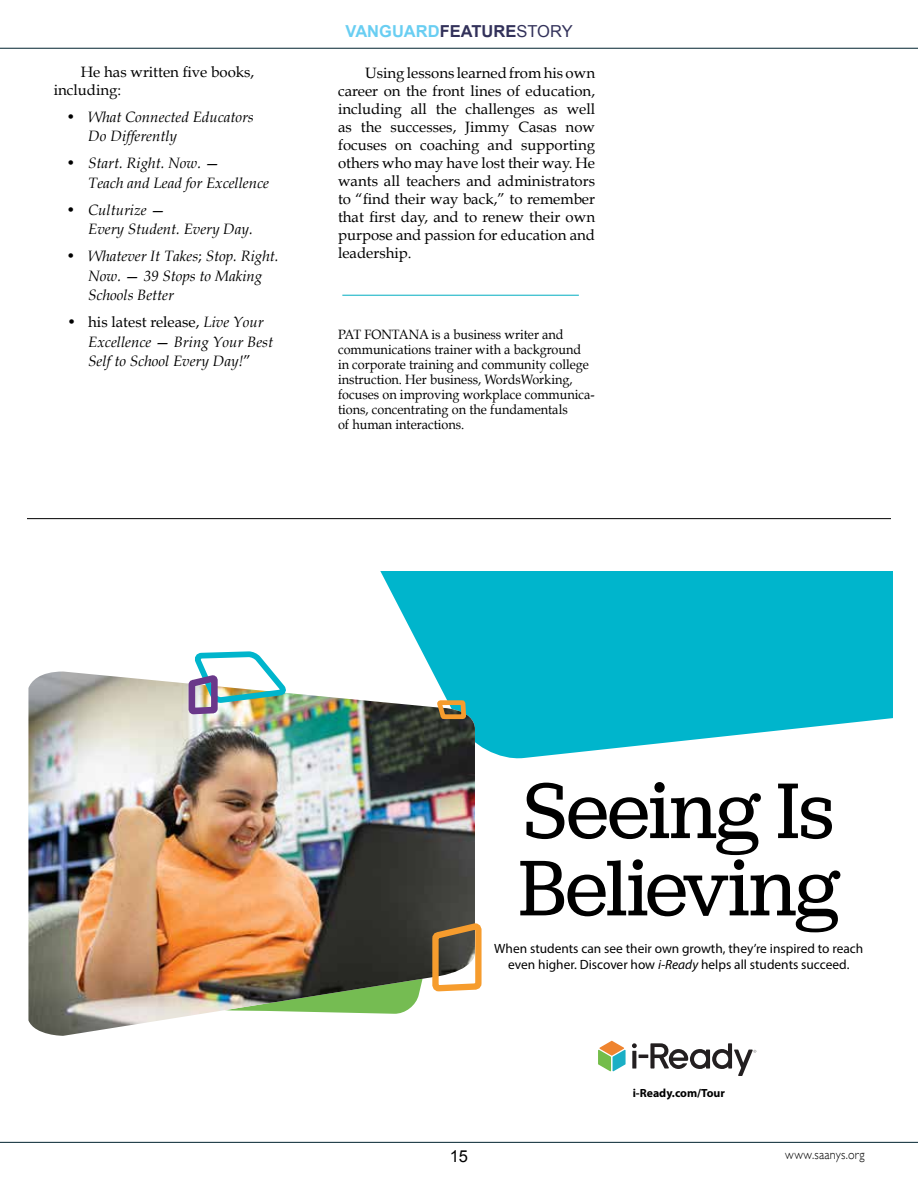
<style>
.page{position:relative;width:918px;height:1188px;background:#fff}
.page>*{position:absolute;margin:0;border:0;box-sizing:border-box;transform-origin:0 0}
.t1{font:82.05px/77.2px "Jubilat";letter-spacing:-.01em;color:#000}
.t2{font:700 16.5px "Arial";color:#69cef2}
.t3{font:16.5px "Arial";color:#000}
.t4{font:15px/18px "Book Antiqua";color:#000}
.t5{font:italic 15px/19.5px "Book Antiqua";color:#000}
.t6{font:13.5px/15px "Book Antiqua";color:#000;scale:.94 1}
.t7{font:300 13.5px "Gill Sans";letter-spacing:.02em;color:#000;scale:.9 1}
.t8{font:13.35px/16px "Myriad Pro";color:#000;text-align:center}
.t9{font:700 11.85px "Myriad Pro";color:#000}
.s1{font-style:normal}
.s2{color:#32315a}
.s3{font-weight:400;color:#32315a}
.s4{font-style:italic}
</style>
<div class="page">
<hr style="left:0;top:48px;width:918px;height:1px;background:#00232f">
<hr style="left:0;top:1142px;width:918px;height:1px;background:#00232f">
<svg style="left:381px;top:572px;width:512px;height:187px;background:#1ebdd2"></svg>
<svg style="left:598px;top:1041px;width:28px;height:30px"></svg>
<svg style="left:632px;top:1043px;width:124px;height:33px"></svg>
<img style="left:28px;top:672px;width:447px;height:364px">
<svg style="left:435px;top:698px;width:33px;height:23px"></svg>
<img style="left:185px;top:651px;width:104px;height:65px">
<img style="left:214px;top:880px;width:268px;height:134px">
<hr style="left:342px;top:295px;width:237px;height:1px;background:#00adc1">
<hr style="left:27px;top:518px;width:864px;height:1px;background:#000">
<p class="t4" style="left:54px;top:62px;width:202px;text-indent:27px">He has written five books, including:</p>
<p class="t5" style="left:88px;top:107px;width:167px;text-indent:-21px">• What Connected Educators<br>Do Differently</p>
<p class="t5" style="left:88px;top:153px;width:182px;text-indent:-21px">• Start. Right. Now. <span class="s1">—<br></span>Teach and Lead for Excellence</p>
<p class="t5" style="left:88px;top:200px;width:166px;text-indent:-21px">• Culturize <span class="s1">—<br></span>Every Student. Every Day.</p>
<p class="t5" style="left:88px;top:246px;width:192px;text-indent:-21px">• Whatever It Takes<span class="s1">;</span> Stop. Right.<br>Now. <span class="s1">—</span> 39 Stops to Making<br>Schools Better</p>
<p class="t5" style="left:88px;top:312px;width:186px;text-indent:-21px"><span class="s1">• his latest release,</span> Live Your<br>Excellence <span class="s1">—</span> Bring Your Best<br>Self to School Every Day!<span class="s1">”</span></p>
<p class="t2" style="left:346px;top:20px;width:229px">VANGUARD<span class="s2">FEATURE</span><span class="s3">STORY</span></p>
<p class="t4" style="left:338px;top:64px;width:259px;text-align:justify;text-indent:27px">Using lessons learned from his own career on the front lines of education, including all the challenges as well as the successes, Jimmy Casas now focuses on coaching and supporting others who may have lost their way. He wants all teachers and administrators to “find their way back,” to remember that first day, and to renew their own purpose and passion for education and leadership.</p>
<p class="t6" style="left:338px;top:327px;width:275px">PAT FONTANA is a business writer and communications trainer with a background in corporate training and community college instruction. Her business, WordsWorking, focuses on improving workplace communica&shy;tions, concentrating on the fundamentals<br>of human interactions.</p>
<h1 class="t1" style="left:519px;top:770px;width:322px">Seeing Is<br>Believing</h1>
<p class="t8" style="left:494px;top:940px;width:371px">When students can see their own growth, they’re inspired to reach even higher. Discover how <span class="s4">i-Ready</span> helps all students succeed.</p>
<p class="t3" style="left:450px;top:1146px;width:20px">15</p>
<p class="t9" style="left:633px;top:1085px;width:94px">i-Ready.com/Tour</p>
<p class="t7" style="left:785px;top:1144px;width:90px">www.saanys.org</p>
</div>
